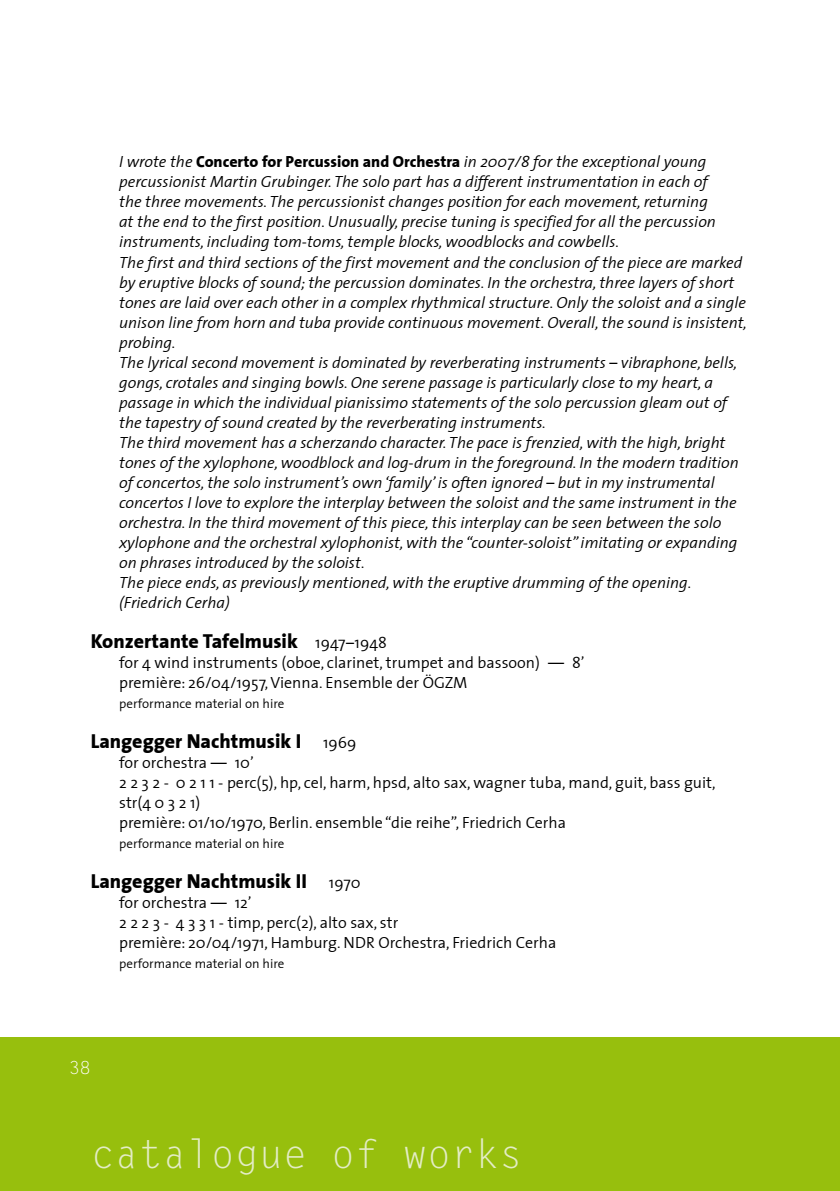
<style>
.page{position:relative;width:840px;height:1191px;background:#fff}
.page>*{position:absolute;margin:0;border:0;box-sizing:border-box;transform-origin:0 0}
.t1{font:40px "Letter Gothic";color:#e3ecc5}
.t2{font:20px "The Sans Extra Bold Plain";color:#000}
.t3{font:18px "Letter Gothic";color:#fff}
.t4{font:italic 300 16px/20px "The Sans";color:#000}
.t5{font:16px/20px "The Sans Semi Light Plain";color:#000}
.t6{font:13px "The Sans Semi Light Plain";color:#000}
.s1{font-family:"The Sans Extra Bold Plain";font-weight:400;font-style:normal}
.s2{font-family:"The Sans Semi Light Plain";font-size:16px}
</style>
<div class="page">
<div style="left:0;top:1037px;width:839px;height:154px;background:#97bf0d"></div>
<p class="t4" style="left:119px;top:151px;width:629px">I wrote the <span class="s1">Concerto for Percussion and Orchestra</span> in 2007/8 for the exceptional young percussionist Martin Grubinger. The solo part has a different instrumentation in each of<br>the three movements. The percussionist changes position for each movement, returning<br>at the end to the first position. Unusually, precise tuning is specified for all the percussion instruments, including tom-toms, temple blocks, woodblocks and cowbells.<br>The first and third sections of the first movement and the conclusion of the piece are marked by eruptive blocks of sound; the percussion dominates. In the orchestra, three layers of short tones are laid over each other in a complex rhythmical structure. Only the soloist and a single unison line from horn and tuba provide continuous movement. Overall, the sound is insistent, probing.<br>The lyrical second movement is dominated by reverberating instruments – vibraphone, bells, gongs, crotales and singing bowls. One serene passage is particularly close to my heart, a passage in which the individual pianissimo statements of the solo percussion gleam out of the tapestry of sound created by the reverberating instruments.<br>The third movement has a scherzando character. The pace is frenzied, with the high, bright tones of the xylophone, woodblock and log-drum in the foreground. In the modern tradition of concertos, the solo instrument’s own ‘family’ is often ignored – but in my instrumental concertos I love to explore the interplay between the soloist and the same instrument in the orchestra. In the third movement of this piece, this interplay can be seen between the solo xylophone and the orchestral xylophonist, with the “counter-soloist” imitating or expanding on phrases introduced by the soloist.<br>The piece ends, as previously mentioned, with the eruptive drumming of the opening. (Friedrich Cerha)</p>
<p class="t2" style="left:91px;top:624px;width:297px">Konzertante Tafelmusik <span class="s2">1947–1948</span></p>
<p class="t5" style="left:119px;top:651px;width:466px">for 4 wind instruments (oboe, clarinet, trumpet and bassoon) — 8’ première: 26/04/1957, Vienna. Ensemble der ÖGZM</p>
<p class="t6" style="left:119px;top:692px;width:166px">performance material on hire</p>
<p class="t2" style="left:91px;top:724px;width:267px">Langegger Nachtmusik I <span class="s2">1969</span></p>
<p class="t5" style="left:119px;top:751px;width:597px">for orchestra — 10’<br>2 2 3 2 - 0 2 1 1 - perc(5), hp, cel, harm, hpsd, alto sax, wagner tuba, mand, guit, bass guit, str(4 0 3 2 1)<br>première: 01/10/1970, Berlin. ensemble “die reihe”, Friedrich Cerha</p>
<p class="t6" style="left:119px;top:832px;width:166px">performance material on hire</p>
<p class="t2" style="left:91px;top:864px;width:271px">Langegger Nachtmusik II <span class="s2">1970</span></p>
<p class="t5" style="left:119px;top:891px;width:438px">for orchestra — 12’<br>2 2 2 3 - 4 3 3 1 - timp, perc(2), alto sax, str<br>première: 20/04/1971, Hamburg. NDR Orchestra, Friedrich Cerha</p>
<p class="t6" style="left:119px;top:952px;width:166px">performance material on hire</p>
<p class="t3" style="left:69px;top:1057px;width:23px">38</p>
<h1 class="t1" style="left:91px;top:1130px;width:434px">catalogue of works</h1>
</div>
